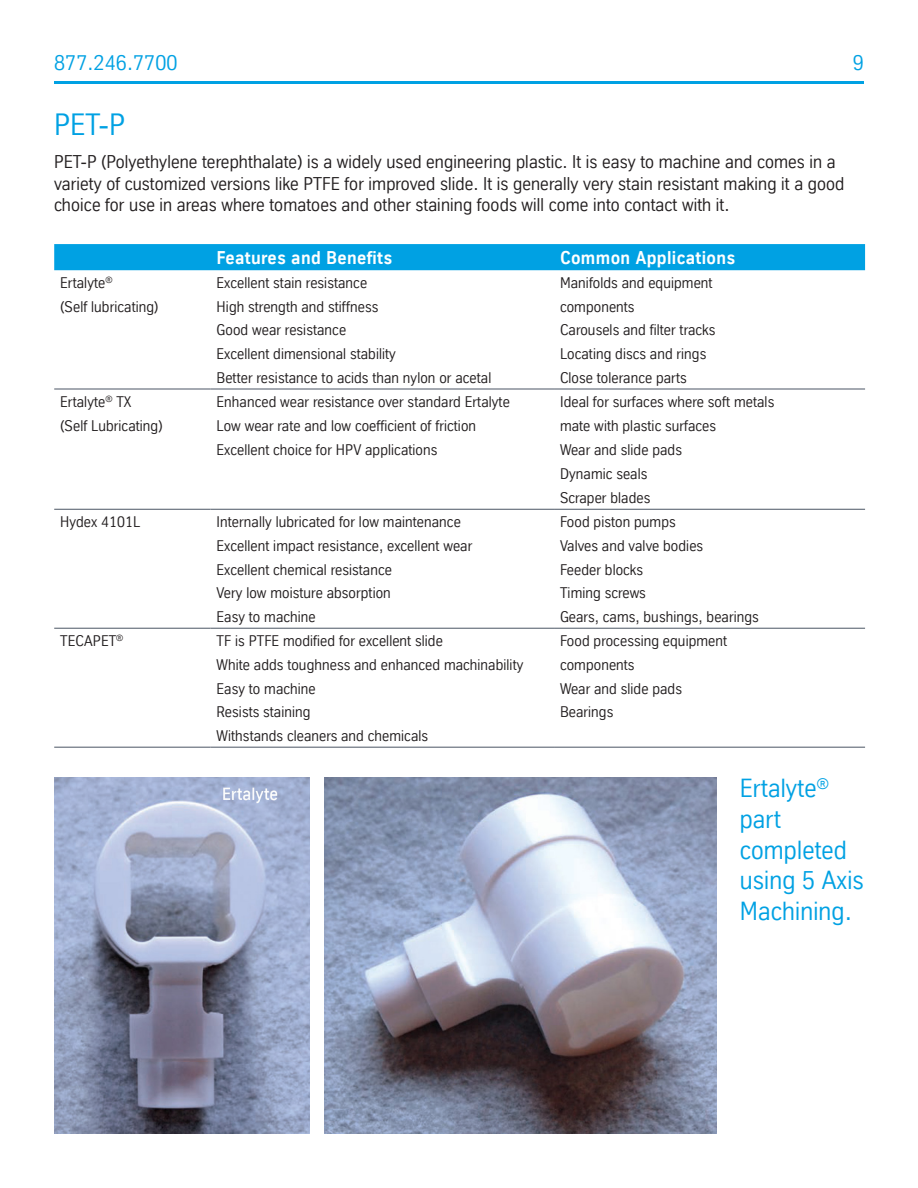
<style>
.page{position:relative;width:918px;height:1188px;background:#fff}
.page>*{position:absolute;margin:0;border:0;box-sizing:border-box;transform-origin:0 0}
.t1{font:30px "TK Type";color:#00a1e3}
.t2{font:25.5px/30.6px "TK Type";color:#00a1e3}
.t3{font:21px "TK Type";color:#00a1e3}
.t4{font:18px/21.6px "TK Type";color:#231f20}
.t5{font:700 18px "TK Type";letter-spacing:.02em;color:#fff}
.t6{font:15px "TK Type";color:#231f20}
</style>
<div class="page">
<hr style="left:54px;top:81px;width:810px;height:3px;background:#00a1e3">
<div style="left:54px;top:244px;width:811px;height:26px;background:#00a1e3"></div>
<hr style="left:54px;top:509px;width:157px;height:1px;background:#4b5564">
<hr style="left:211px;top:509px;width:343px;height:1px;background:#4b5564">
<hr style="left:554px;top:509px;width:311px;height:1px;background:#4b5564">
<hr style="left:54px;top:628px;width:157px;height:1px;background:#4b5564">
<hr style="left:211px;top:628px;width:343px;height:1px;background:#4b5564">
<hr style="left:554px;top:628px;width:311px;height:1px;background:#4b5564">
<hr style="left:54px;top:747px;width:157px;height:1px;background:#4b5564">
<hr style="left:211px;top:747px;width:343px;height:1px;background:#4b5564">
<hr style="left:554px;top:747px;width:311px;height:1px;background:#4b5564">
<hr style="left:54px;top:389px;width:157px;height:1px;background:#4b5564">
<hr style="left:211px;top:389px;width:343px;height:1px;background:#4b5564">
<hr style="left:554px;top:389px;width:311px;height:1px;background:#4b5564">
<img style="left:54px;top:777px;width:256px;height:357px">
<img style="left:324px;top:777px;width:392px;height:357px">
<p class="t3" style="left:54px;top:51px;width:125px">877.246.7700</p>
<p class="t3" style="left:853px;top:51px;width:13px">9</p>
<p class="t1" style="left:54px;top:107px;width:73px">PET-P</p>
<p class="t4" style="left:54px;top:151px;width:792px">PET-P (Polyethylene terephthalate) is a widely used engineering plastic. It is easy to machine and comes in a variety of customized versions like PTFE for improved slide. It is generally very stain resistant making it a good choice for use in areas where tomatoes and other staining foods will come into contact with it.</p>
<p class="t5" style="left:217px;top:248px;width:177px">Features and Benefits</p>
<p class="t5" style="left:560px;top:248px;width:177px">Common Applications</p>
<p class="t6" style="left:60px;top:274px;width:54px">Ertalyte<sup>®</sup></p>
<p class="t6" style="left:217px;top:274px;width:152px">Excellent stain resistance</p>
<p class="t6" style="left:560px;top:274px;width:154px">Manifolds and equipment</p>
<p class="t6" style="left:60px;top:298px;width:100px">(Self lubricating)</p>
<p class="t6" style="left:217px;top:298px;width:163px">High strength and stiffness</p>
<p class="t6" style="left:560px;top:298px;width:76px">components</p>
<p class="t6" style="left:217px;top:322px;width:131px">Good wear resistance</p>
<p class="t6" style="left:560px;top:322px;width:157px">Carousels and filter tracks</p>
<p class="t6" style="left:217px;top:346px;width:181px">Excellent dimensional stability</p>
<p class="t6" style="left:560px;top:346px;width:148px">Locating discs and rings</p>
<p class="t6" style="left:217px;top:369px;width:276px">Better resistance to acids than nylon or acetal</p>
<p class="t6" style="left:560px;top:369px;width:128px">Close tolerance parts</p>
<p class="t6" style="left:60px;top:393px;width:73px">Ertalyte<sup>®</sup> TX</p>
<p class="t6" style="left:217px;top:393px;width:295px">Enhanced wear resistance over standard Ertalyte</p>
<p class="t6" style="left:560px;top:393px;width:216px">Ideal for surfaces where soft metals</p>
<p class="t6" style="left:60px;top:417px;width:104px">(Self Lubricating)</p>
<p class="t6" style="left:217px;top:417px;width:261px">Low wear rate and low coefficient of friction</p>
<p class="t6" style="left:560px;top:417px;width:158px">mate with plastic surfaces</p>
<p class="t6" style="left:217px;top:441px;width:222px">Excellent choice for HPV applications</p>
<p class="t6" style="left:560px;top:441px;width:124px">Wear and slide pads</p>
<p class="t6" style="left:560px;top:466px;width:89px">Dynamic seals</p>
<p class="t6" style="left:560px;top:490px;width:92px">Scraper blades</p>
<p class="t6" style="left:60px;top:513px;width:82px">Hydex 4101L</p>
<p class="t6" style="left:217px;top:513px;width:246px">Internally lubricated for low maintenance</p>
<p class="t6" style="left:560px;top:513px;width:117px">Food piston pumps</p>
<p class="t6" style="left:217px;top:537px;width:257px">Excellent impact resistance, excellent wear</p>
<p class="t6" style="left:560px;top:537px;width:145px">Valves and valve bodies</p>
<p class="t6" style="left:217px;top:561px;width:177px">Excellent chemical resistance</p>
<p class="t6" style="left:560px;top:561px;width:85px">Feeder blocks</p>
<p class="t6" style="left:217px;top:585px;width:176px">Very low moisture absorption</p>
<p class="t6" style="left:560px;top:585px;width:87px">Timing screws</p>
<p class="t6" style="left:217px;top:609px;width:101px">Easy to machine</p>
<p class="t6" style="left:560px;top:609px;width:200px">Gears, cams, bushings, bearings</p>
<p class="t6" style="left:60px;top:632px;width:65px">TECAPET<sup>®</sup></p>
<p class="t6" style="left:217px;top:632px;width:228px">TF is PTFE modified for excellent slide</p>
<p class="t6" style="left:560px;top:632px;width:169px">Food processing equipment</p>
<p class="t6" style="left:217px;top:656px;width:308px">White adds toughness and enhanced machinability</p>
<p class="t6" style="left:560px;top:656px;width:76px">components</p>
<p class="t6" style="left:217px;top:680px;width:101px">Easy to machine</p>
<p class="t6" style="left:560px;top:680px;width:124px">Wear and slide pads</p>
<p class="t6" style="left:217px;top:704px;width:96px">Resists staining</p>
<p class="t6" style="left:560px;top:704px;width:55px">Bearings</p>
<p class="t6" style="left:217px;top:728px;width:213px">Withstands cleaners and chemicals</p>
<p class="t2" style="left:740px;top:773px;width:126px">Ertalyte<sup>® </sup>part completed using 5 Axis<br>Machining.</p>
</div>
